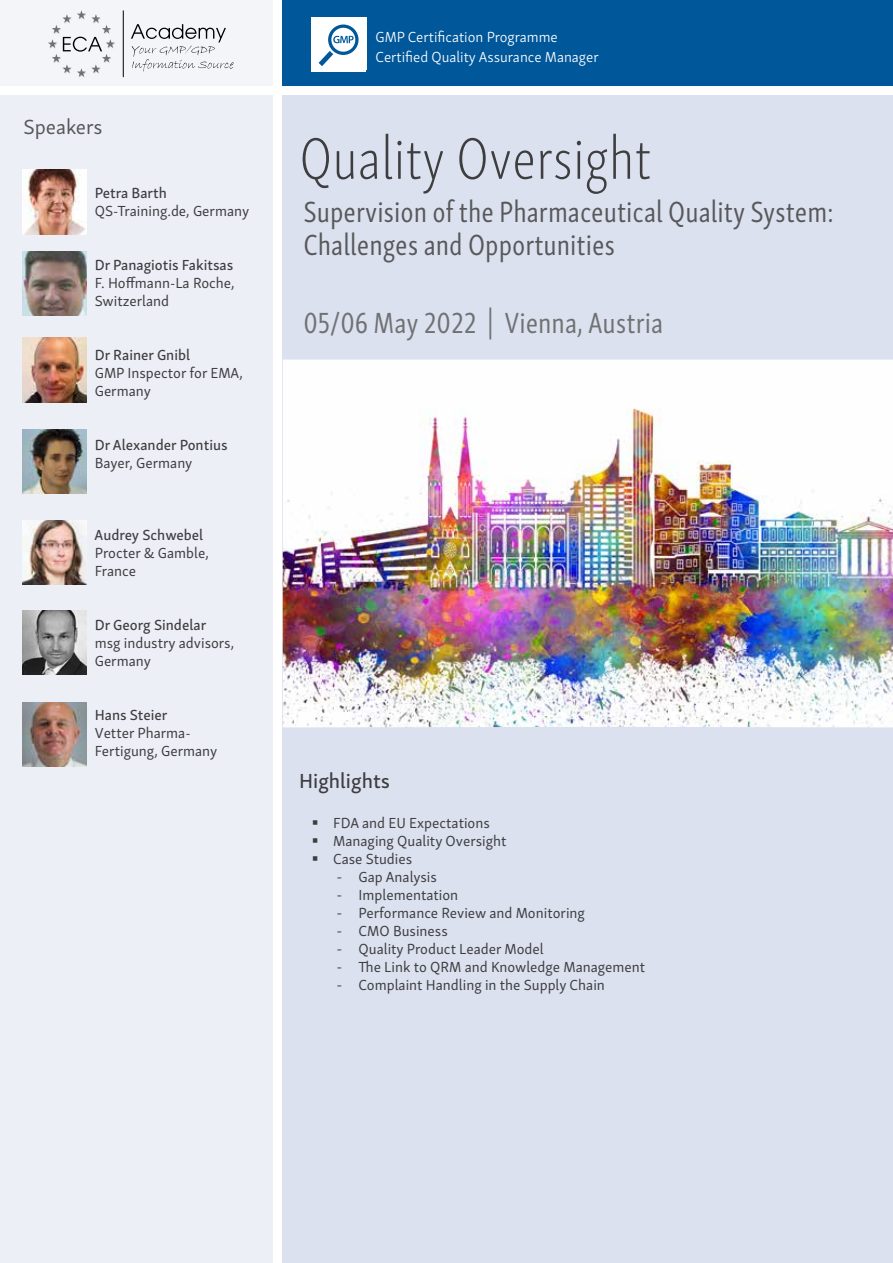
<style>
.page{position:relative;width:893px;height:1263px;background:#fff}
.page>*{position:absolute;margin:0;border:0;box-sizing:border-box;transform-origin:0 0}
.t1{font:60px "Skolar Sans Latn Cp El";color:#3e3d40}
.t2{font:30px/33px "Skolar Sans Latn Cp";color:#58585a}
.t3{font:30px "Skolar Sans Latn Cp";color:#707172}
.t4{font:21px "Skolar Sans Latn Me";color:#3e3d40}
.t5{font:21px "Skolar Sans Latn";color:#58585a}
.t6{font:15px/18px "Skolar Sans Latn";color:#3e3d40}
.t7{font:15px "Skolar Sans Latn Me";color:#3e3d40}
.t8{font:300 15px/19.5px "Skolar Sans Latn";color:#fff}
.s1{font-family:"Myriad Pro"}
</style>
<div class="page">
<div style="left:283px;top:96px;width:610px;height:1167px;background:#dbe1ef"></div>
<div style="left:283px;top:0;width:610px;height:85px;background:#00589b"></div>
<img style="left:283px;top:360px;width:610px;height:367px">
<div style="left:0;top:96px;width:272px;height:1167px;background:#eceff6"></div>
<img style="left:23px;top:170px;width:63px;height:64px">
<img style="left:23px;top:251px;width:63px;height:65px">
<img style="left:23px;top:338px;width:63px;height:65px">
<img style="left:23px;top:429px;width:63px;height:65px">
<img style="left:23px;top:520px;width:63px;height:65px">
<img style="left:23px;top:610px;width:63px;height:65px">
<img style="left:23px;top:702px;width:63px;height:65px">
<div style="left:0;top:0;width:272px;height:85px;background:#f3f5f9"></div>
<hr style="left:123px;top:11px;width:1px;height:66px;background:#000">
<svg style="left:131px;top:24px;width:103px;height:48px"></svg>
<svg style="left:48px;top:10px;width:67px;height:68px"></svg>
<div style="left:314px;top:17px;width:53px;height:53px;background:#fefefe"></div>
<div style="left:312px;top:18px;width:54px;height:54px;background:#fff"></div>
<svg style="left:319px;top:25px;width:40px;height:41px"></svg>
<h3 class="t5" style="left:23px;top:111px;width:81px">Speakers</h3>
<p class="t7" style="left:95px;top:181px;width:74px">Petra Barth</p>
<p class="t6" style="left:95px;top:201px;width:156px">QS-Training.de, Germany</p>
<p class="t7" style="left:95px;top:253px;width:140px">Dr Panagiotis Fakitsas</p>
<p class="t6" style="left:95px;top:273px;width:141px">F. Hoffmann-La Roche,<br>Switzerland</p>
<p class="t7" style="left:95px;top:343px;width:97px">Dr Rainer Gnibl</p>
<p class="t6" style="left:95px;top:363px;width:150px">GMP Inspector for EMA,<br>Germany</p>
<p class="t7" style="left:95px;top:433px;width:134px">Dr Alexander Pontius</p>
<p class="t6" style="left:95px;top:453px;width:99px">Bayer, Germany</p>
<p class="t7" style="left:94px;top:523px;width:110px">Audrey Schwebel</p>
<p class="t6" style="left:95px;top:543px;width:116px">Procter &amp; Gamble,<br>France</p>
<p class="t7" style="left:95px;top:613px;width:113px">Dr Georg Sindelar</p>
<p class="t6" style="left:95px;top:633px;width:141px">msg industry advisors,<br>Germany</p>
<p class="t7" style="left:95px;top:703px;width:74px">Hans Steier</p>
<p class="t6" style="left:95px;top:723px;width:124px">Vetter Pharma-<br>Fertigung, Germany</p>
<p class="t8" style="left:376px;top:26px;width:225px">GMP Certification Programme<br>Certified Quality Assurance Manager</p>
<h1 class="t1" style="left:299px;top:116px;width:353px">Quality Oversight</h1>
<h2 class="t2" style="left:303px;top:194px;width:532px">Supervision of the Pharmaceutical Quality System:<br>Challenges and Opportunities</h2>
<h2 class="t3" style="left:303px;top:301px;width:361px">05/06 May 2022 | Vienna, Austria</h2>
<h3 class="t4" style="left:299px;top:764px;width:93px">Highlights</h3>
<p class="t6" style="left:333px;top:813px;width:175px">FDA and EU Expectations<br>Managing Quality Oversight<br>Case Studies</p>
<p class="t6" style="left:337px;top:867px;width:101px"><span class="s1">-</span> Gap Analysis</p>
<p class="t6" style="left:337px;top:885px;width:122px"><span class="s1">-</span> Implementation</p>
<p class="t6" style="left:337px;top:903px;width:249px"><span class="s1">-</span> Performance Review and Monitoring</p>
<p class="t6" style="left:337px;top:921px;width:112px"><span class="s1">-</span> CMO Business</p>
<p class="t6" style="left:337px;top:939px;width:208px"><span class="s1">-</span> Quality Product Leader Model</p>
<p class="t6" style="left:337px;top:957px;width:309px"><span class="s1">-</span> The Link to QRM and Knowledge Management</p>
<p class="t6" style="left:337px;top:975px;width:269px"><span class="s1">-</span> Complaint Handling in the Supply Chain</p>
</div>
